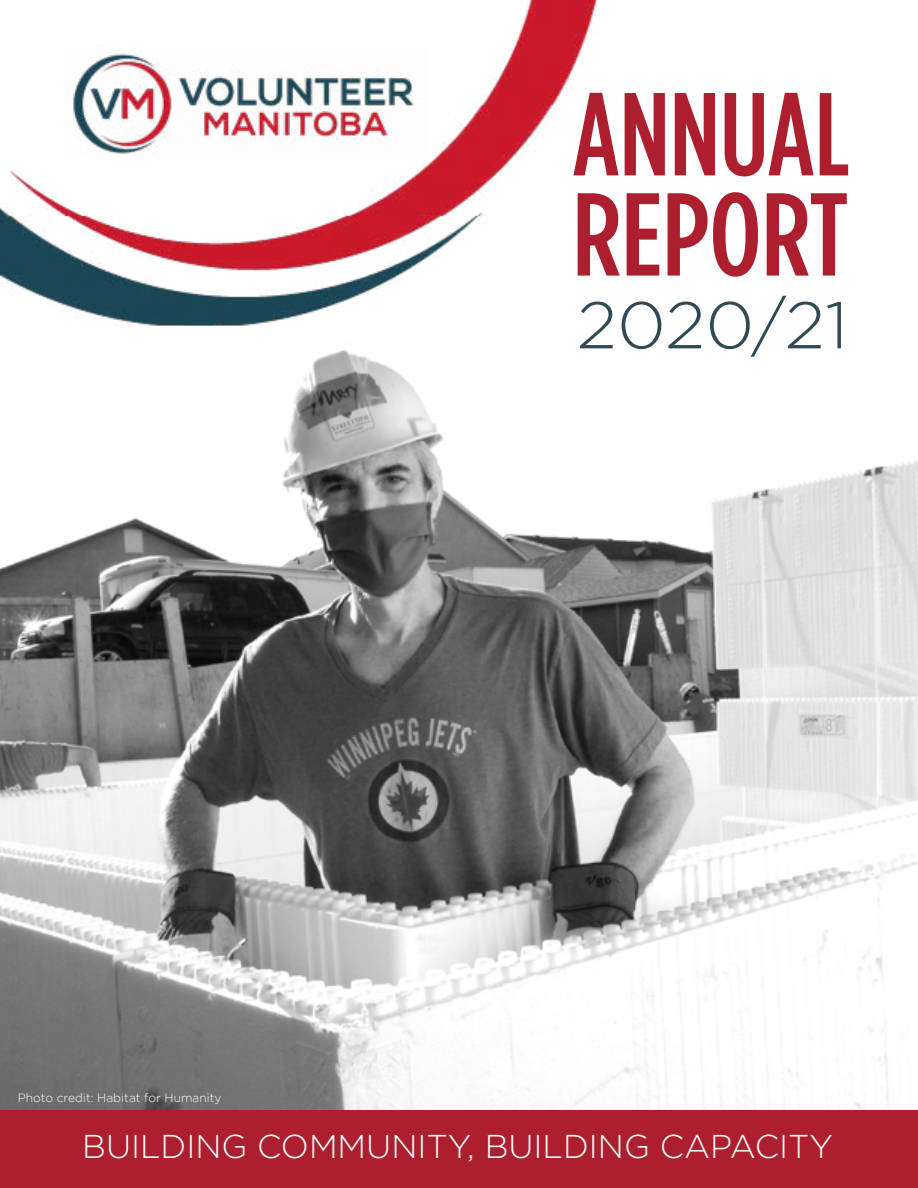
<style>
.page{position:relative;width:918px;height:1188px;background:#fff}
.page>*{position:absolute;margin:0;border:0;box-sizing:border-box;transform-origin:0 0}
.t1{font:500 117.6px/100.2px "Gotham Condensed";color:#ad1f2e}
.t2{font:300 65.85px "Gotham";color:#314855;scale:1.04 1}
.t3{font:300 33px "Gotham";color:#fff}
.t4{font:300 12px "Gotham";color:#fff}
</style>
<div class="page">
<img style="left:0;top:349px;width:918px;height:761px">
<img style="left:0;top:0;width:598px;height:326px">
<img style="left:63px;top:46px;width:364px;height:112px">
<div style="left:0;top:1110px;width:918px;height:78px;background:#ad1f2e"></div>
<p class="t4" style="left:18px;top:1091px;width:205px">Photo credit: Habitat for Humanity</p>
<h1 class="t1" style="left:572px;top:81px;width:279px">ANNUAL<br>REPORT</h1>
<h2 class="t2" style="left:577px;top:289px;width:262px">2020/21</h2>
<p class="t3" style="left:82px;top:1128px;width:752px">BUILDING COMMUNITY, BUILDING CAPACITY</p>
</div>
